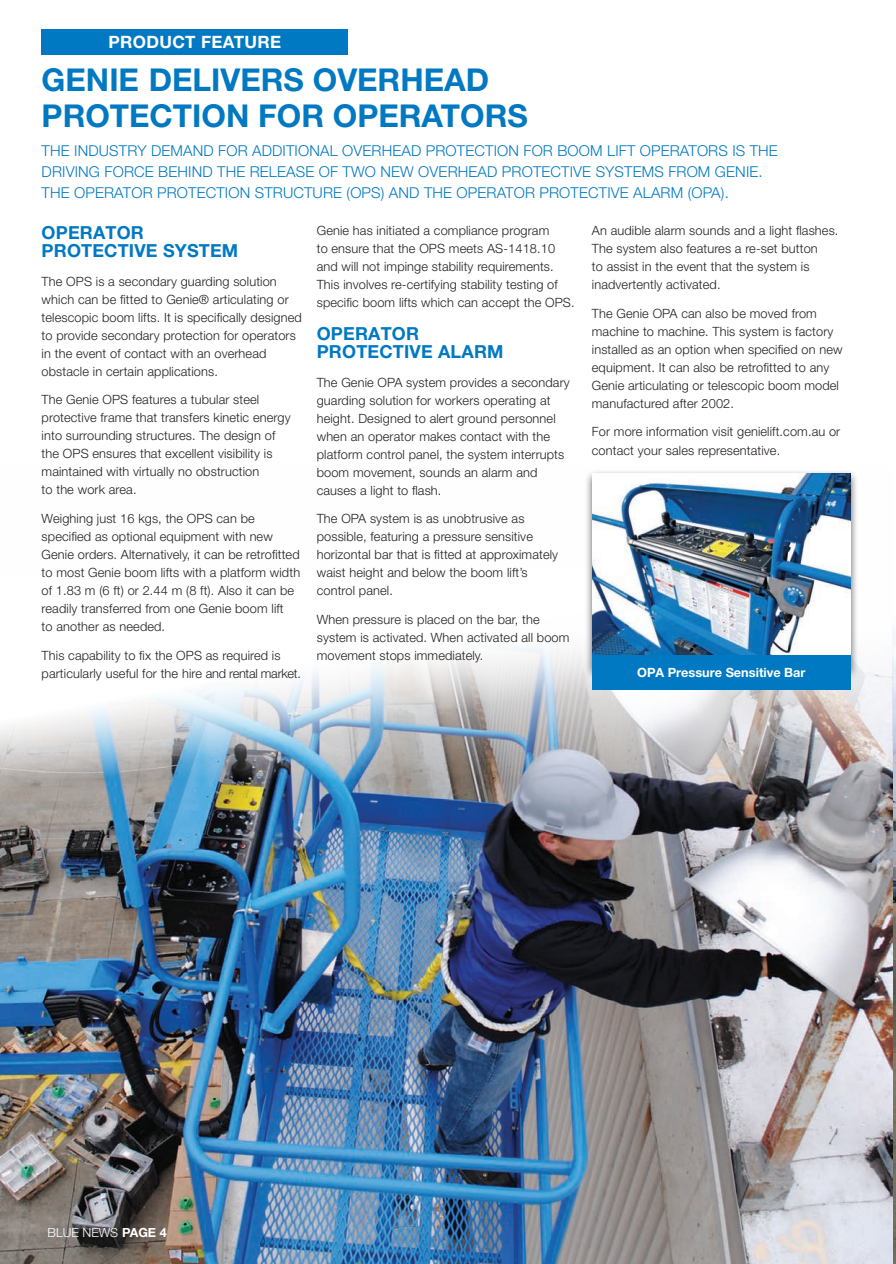
<style>
.page{position:relative;width:896px;height:1264px;background:#fff}
.page>*{position:absolute;margin:0;border:0;box-sizing:border-box;transform-origin:0 0}
.t1{font:700 31.5px/36px "Helvetica Neue LT Std";color:#0079c2}
.ARTICLE_-_body_-_Blu{font:700 18px/18px "Helvetica Neue LT Pro";letter-spacing:.01em;color:#0079c2}
.ARTICLE_-_Feature_TI{font:700 17.1px "Helvetica Neue LT Std";letter-spacing:.02em;color:#fff}
.ARTICLE_-_body_-_Blu-2{font:300 15px/21px "Helvetica Neue LT Pro";letter-spacing:.01em;color:#0079c2}
.ARTICLE_-_body_-_Blu-3{font:300 12.75px/18px "Helvetica Neue LT Pro";letter-spacing:.01em;color:#231f20}
.ARTICLE_-_body_-_pla{font:700 12.75px "Helvetica Neue LT Pro";color:#fff}
.a_article_bold{font:300 12.6px "Helvetica Neue LT Pro";color:#fff}
.s1{font-family:"Helvetica Neue LT Std";font-weight:700}
</style>
<div class="page">
<img style="left:892px;top:628px;width:3px;height:633px">
<img style="left:0;top:969px;width:892px;height:294px">
<img style="left:0;top:646px;width:892px;height:323px">
<div style="left:42px;top:29px;width:306px;height:25px;background:#0079c2"></div>
<div style="left:584px;top:469px;width:274px;height:211px;background:#231f20;opacity:.75"></div>
<img style="left:592px;top:473px;width:258px;height:182px">
<div style="left:592px;top:655px;width:258px;height:35px;background:#0079c2"></div>
<svg style="left:891px;top:1261px;width:5px;height:3px"></svg>
<p class="ARTICLE_-_Feature_TI" style="left:108px;top:31px;width:174px">PRODUCT FEATURE</p>
<p class="t1" style="left:42px;top:61px;width:487px">GENIE DELIVERS OVERHEAD<br>PROTECTION FOR OPERATORS</p>
<p class="ARTICLE_-_body_-_Blu-2" style="left:42px;top:140px;width:737px">THE INDUSTRY DEMAND FOR ADDITIONAL OVERHEAD PROTECTION FOR BOOM LIFT OPERATORS IS THE<br>DRIVING FORCE BEHIND THE RELEASE OF TWO NEW OVERHEAD PROTECTIVE SYSTEMS FROM GENIE.<br>THE OPERATOR PROTECTION STRUCTURE (OPS) AND THE OPERATOR PROTECTIVE ALARM (OPA).</p>
<p class="ARTICLE_-_body_-_Blu" style="left:42px;top:223px;width:198px">OPERATOR<br>PROTECTIVE SYSTEM</p>
<p class="ARTICLE_-_body_-_Blu-3" style="left:42px;top:272px;width:262px">The OPS is a secondary guarding solution which can be fitted to Genie® articulating or telescopic boom lifts. It is specifically designed to provide secondary protection for operators in the event of contact with an overhead obstacle in certain applications.</p>
<p class="ARTICLE_-_body_-_Blu-3" style="left:42px;top:390px;width:250px">The Genie OPS features a tubular steel protective frame that transfers kinetic energy into surrounding structures. The design of the OPS ensures that excellent visibility is maintained with virtually no obstruction<br>to the work area.</p>
<p class="ARTICLE_-_body_-_Blu-3" style="left:42px;top:509px;width:260px">Weighing just 16 kgs, the OPS can be specified as optional equipment with new Genie orders. Alternatively, it can be retrofitted to most Genie boom lifts with a platform width of 1.83 m (6 ft) or 2.44 m (8 ft). Also it can be readily transferred from one Genie boom lift<br>to another as needed.</p>
<p class="ARTICLE_-_body_-_Blu-3" style="left:42px;top:645px;width:261px">This capability to fix the OPS as required is particularly useful for the hire and rental market.</p>
<p class="ARTICLE_-_body_-_Blu-3" style="left:317px;top:221px;width:259px">Genie has initiated a compliance program<br>to ensure that the OPS meets AS-1418.10 and will not impinge stability requirements.<br>This involves re-certifying stability testing of specific boom lifts which can accept the OPS.</p>
<p class="ARTICLE_-_body_-_Blu" style="left:317px;top:324px;width:188px">OPERATOR<br>PROTECTIVE ALARM</p>
<p class="ARTICLE_-_body_-_Blu-3" style="left:317px;top:373px;width:254px">The Genie OPA system provides a secondary guarding solution for workers operating at height. Designed to alert ground personnel when an operator makes contact with the platform control panel, the system interrupts boom movement, sounds an alarm and causes a light to flash.</p>
<p class="ARTICLE_-_body_-_Blu-3" style="left:317px;top:509px;width:243px">The OPA system is as unobtrusive as possible, featuring a pressure sensitive horizontal bar that is fitted at approximately waist height and below the boom lift’s control panel.</p>
<p class="ARTICLE_-_body_-_Blu-3" style="left:317px;top:610px;width:254px">When pressure is placed on the bar, the system is activated. When activated all boom movement stops immediately.</p>
<p class="ARTICLE_-_body_-_Blu-3" style="left:592px;top:221px;width:248px">An audible alarm sounds and a light flashes.<br>The system also features a re-set button<br>to assist in the event that the system is inadvertently activated.</p>
<p class="ARTICLE_-_body_-_Blu-3" style="left:592px;top:304px;width:252px">The Genie OPA can also be moved from machine to machine. This system is factory installed as an option when specified on new equipment. It can also be retrofitted to any Genie articulating or telescopic boom model manufactured after 2002.</p>
<p class="ARTICLE_-_body_-_Blu-3" style="left:592px;top:422px;width:250px">For more information visit genielift.com.au or contact your sales representative.</p>
<p class="ARTICLE_-_body_-_pla" style="left:637px;top:665px;width:170px">OPA Pressure Sensitive Bar</p>
<p class="a_article_bold" style="left:48px;top:1224px;width:121px">BLUE NEWS <span class="s1">PAGE 4</span></p>
</div>
